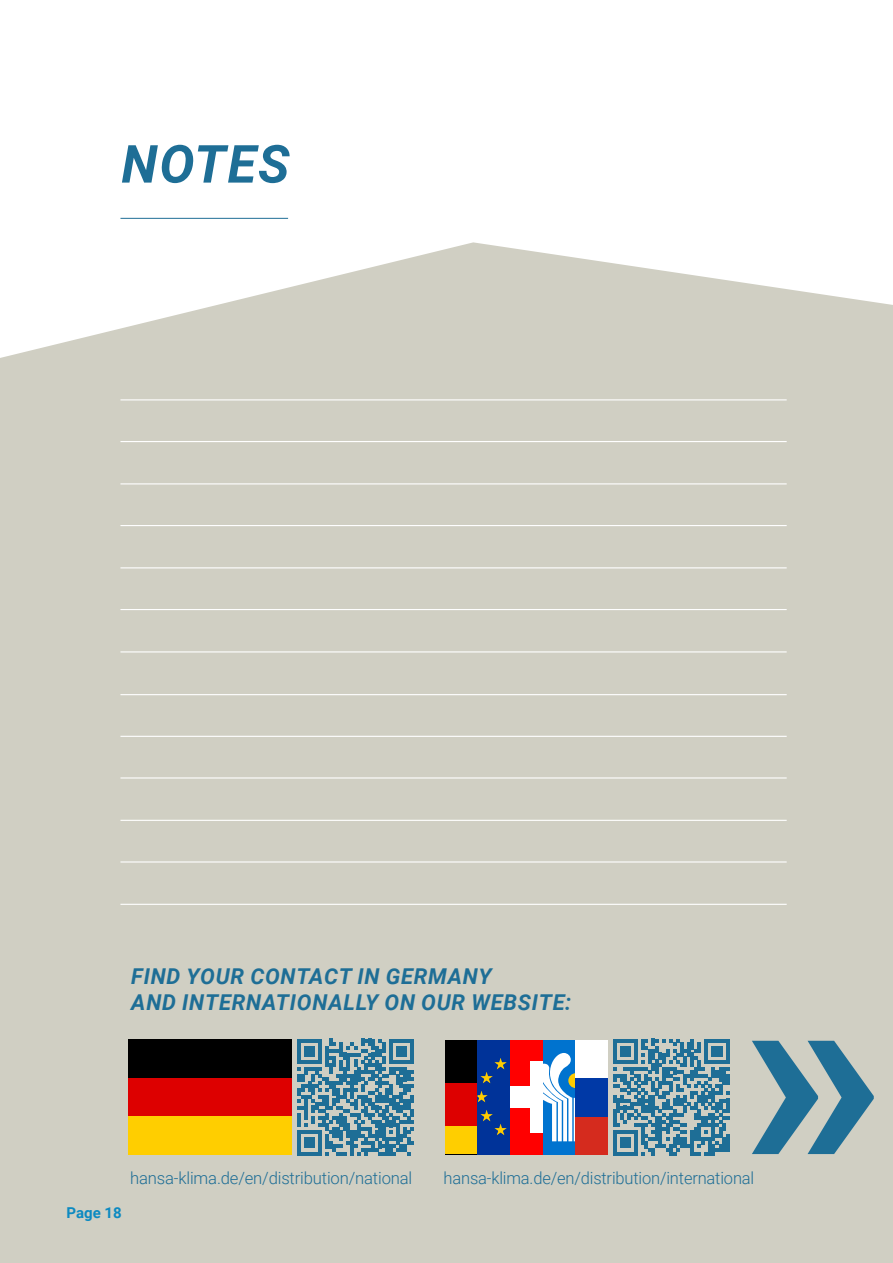
<style>
.page{position:relative;width:893px;height:1263px;background:#fff}
.page>*{position:absolute;margin:0;border:0;box-sizing:border-box;transform-origin:0 0}
.t1{font:700 290.4px "Roboto";color:#1e6e96}
.t2{font:italic 700 52.5px "Roboto";letter-spacing:.03em;color:#1e6e96}
.t3{font:italic 700 21.9px/26.2px "Roboto";letter-spacing:.035em;color:#1e6e96}
.t4{font:300 16.8px "Roboto";letter-spacing:-.01em;color:#1e6e96}
.t5{font:700 15px "Roboto";color:#0d8ac1}
</style>
<div class="page">
<div style="left:0;top:242px;width:893px;height:1021px;background:#d0cfc3"></div>
<hr style="left:120px;top:736px;width:667px;height:1px;background:#fff">
<hr style="left:120px;top:777px;width:667px;height:1px;background:#fff">
<hr style="left:120px;top:820px;width:667px;height:1px;background:#fff">
<hr style="left:120px;top:861px;width:667px;height:1px;background:#fff">
<hr style="left:120px;top:904px;width:667px;height:1px;background:#fff">
<hr style="left:120px;top:694px;width:667px;height:1px;background:#fff">
<hr style="left:120px;top:399px;width:667px;height:1px;background:#fff">
<hr style="left:120px;top:441px;width:667px;height:1px;background:#fff">
<hr style="left:120px;top:483px;width:667px;height:1px;background:#fff">
<hr style="left:120px;top:525px;width:667px;height:1px;background:#fff">
<hr style="left:120px;top:567px;width:667px;height:1px;background:#fff">
<hr style="left:120px;top:609px;width:667px;height:1px;background:#fff">
<hr style="left:120px;top:651px;width:667px;height:1px;background:#fff">
<svg style="left:297px;top:1039px;width:117px;height:116px;background:#6393a7"></svg>
<div style="left:129px;top:1040px;width:163px;height:114px;background:#000"></div>
<div style="left:129px;top:1078px;width:163px;height:76px;background:#d00"></div>
<div style="left:129px;top:1116px;width:163px;height:38px;background:#ffce00"></div>
<div style="left:445px;top:1040px;width:42px;height:114px;background:#000"></div>
<div style="left:445px;top:1083px;width:42px;height:71px;background:#d00"></div>
<div style="left:445px;top:1127px;width:42px;height:27px;background:#ffce00"></div>
<div style="left:478px;top:1040px;width:41px;height:114px;background:#039"></div>
<svg style="left:478px;top:1091px;width:10px;height:11px"></svg>
<svg style="left:481px;top:1058px;width:26px;height:25px"></svg>
<svg style="left:481px;top:1110px;width:26px;height:25px"></svg>
<div style="left:510px;top:1040px;width:42px;height:114px;background:#f00"></div>
<div style="left:510px;top:1086px;width:42px;height:22px;background:#fff"></div>
<div style="left:530px;top:1061px;width:22px;height:72px;background:#fff"></div>
<div style="left:543px;top:1040px;width:41px;height:114px;background:#0073cf"></div>
<svg style="left:543px;top:1053px;width:32px;height:88px"></svg>
<div style="left:575px;top:1040px;width:33px;height:57px;background:#fff"></div>
<div style="left:575px;top:1097px;width:33px;height:57px;background:#d52b1e"></div>
<div style="left:575px;top:1078px;width:33px;height:38px;background:#0039a6"></div>
<svg style="left:613px;top:1039px;width:116px;height:116px;background:#6796a8"></svg>
<hr style="left:120px;top:218px;width:168px;height:1px;background:#1e6e96">
<h2 class="t2" style="left:121px;top:127px;width:170px">NOTES</h2>
<h3 class="t3" style="left:131px;top:962px;width:442px">FIND YOUR CONTACT IN GERMANY<br>AND INTERNATIONALLY ON OUR WEBSITE:</h3>
<h1 class="t1" style="left:740px;top:865px;width:147px">»</h1>
<p class="t5" style="left:67px;top:1202px;width:57px">Page 18</p>
<p class="t4" style="left:130px;top:1166px;width:284px">hansa-klima.de/en/distribution/national</p>
<p class="t4" style="left:444px;top:1166px;width:312px">hansa-klima.de/en/distribution/international</p>
</div>
